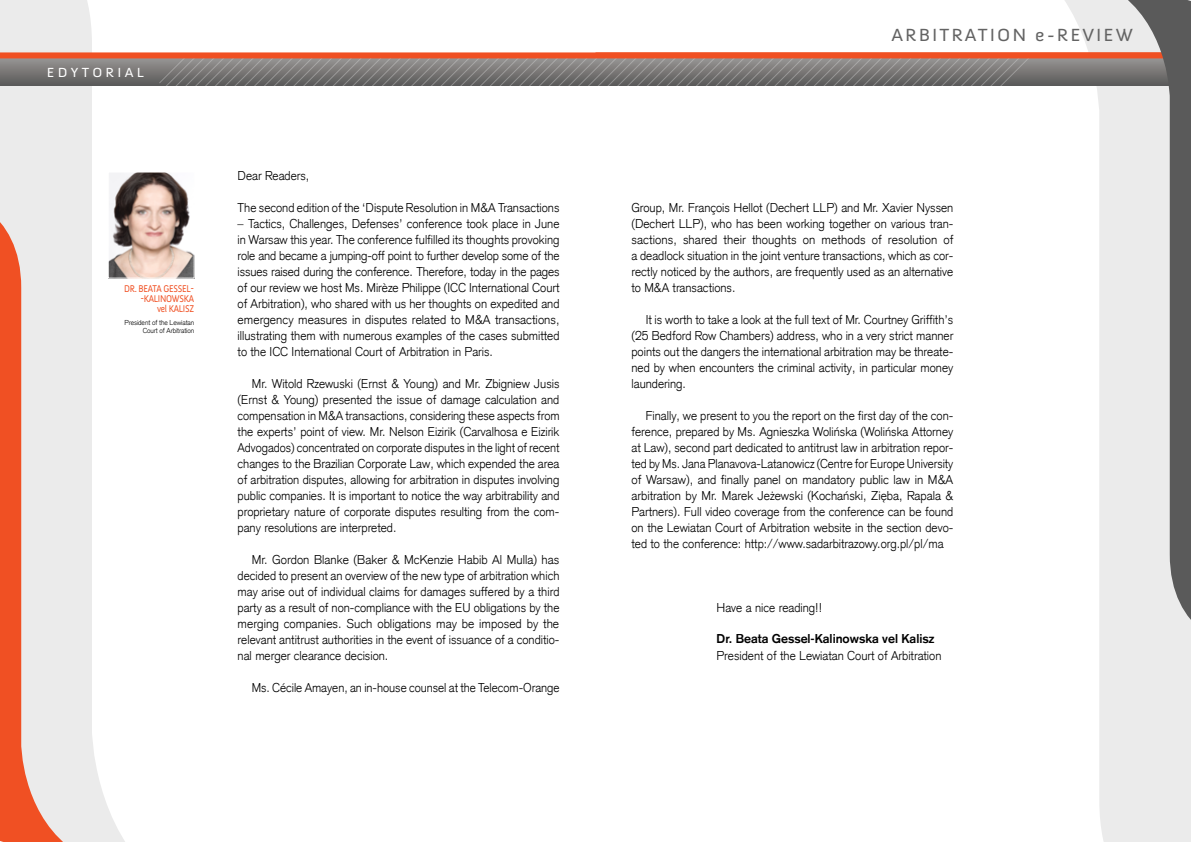
<style>
.page{position:relative;width:1191px;height:842px;background:#fff}
.page>*{position:absolute;margin:0;border:0;box-sizing:border-box;transform-origin:0 0}
.t1{font:18px "Anivers";letter-spacing:.1em;color:#636363;scale:1.1 1}
.t2{font:13.5px "Anivers";letter-spacing:.22em;color:#fff;scale:1.1 1}
.t3{font:300 12.5px/16px "Akzidenz Grotesk CE";color:#000;text-align:justify}
.t4{font:700 12.5px "Akzidenz Grotesk CE";color:#000}
.t5{font:10px/10px "Anivers";letter-spacing:-.03em;color:#f05023;text-align:right;scale:.9 1}
.t6{font:300 7px/8px "Akzidenz Grotesk CE";letter-spacing:-.01em;color:#000;text-align:right}
</style>
<div class="page">
<svg style="left:0;top:0;width:161px;height:842px"></svg>
<svg style="left:1030px;top:0;width:161px;height:842px"></svg>
<img style="left:110px;top:173px;width:83px;height:104px">
<div style="left:108px;top:171px;width:87px;height:108px;border:1px solid #fff"></div>
<svg style="left:0;top:58px;width:159px;height:27px;background:#7a7674"></svg>
<svg style="left:159px;top:58px;width:964px;height:27px;background:#7f7b79"></svg>
<div style="left:0;top:52px;width:1191px;height:6px;background:#f05023"></div>
<svg style="left:0;top:188px;width:67px;height:654px;background:#ecb9aa"></svg>
<svg style="left:1123px;top:0;width:68px;height:654px;background:#bab9b8"></svg>
<p class="t2" style="left:47px;top:65px;width:90px">EDYTORIAL</p>
<p class="t5" style="left:124px;top:283px;width:79px">DR. BEATA GESSEL--KALINOWSKA<br>vel KALISZ</p>
<p class="t6" style="left:124px;top:319px;width:71px">President of the Lewiatan<br>Court of Arbitration</p>
<p class="t3" style="left:238px;top:168px;width:73px">Dear Readers,</p>
<p class="t3" style="left:238px;top:200px;width:323px">The second edition of the ‘Dispute Resolution in M&amp;A Transactions</p>
<p class="t3" style="left:238px;top:216px;width:323px">– Tactics, Challenges, Defenses’ conference took place in June in Warsaw this year. The conference fulfilled its thoughts provoking role and became a jumping-off point to further develop some of the issues raised during the conference. Therefore, today in the pages of our review we host Ms. Mirèze Philippe (ICC International Court of Arbitration), who shared with us her thoughts on expedited and emergency measures in disputes related to M&amp;A transactions, illustrating them with numerous examples of the cases submitted to the ICC International Court of Arbitration in Paris.</p>
<p class="t3" style="left:238px;top:376px;width:323px;text-indent:14px">Mr. Witold Rzewuski (Ernst &amp; Young) and Mr. Zbigniew Jusis (Ernst &amp; Young) presented the issue of damage calculation and compensation in M&amp;A transactions, considering these aspects from the experts’ point of view. Mr. Nelson Eizirik (Carvalhosa e Eizirik Advogados) concentrated on corporate disputes in the light of recent changes to the Brazilian Corporate Law, which expended the area of arbitration disputes, allowing for arbitration in disputes involving public companies. It is important to notice the way arbitrability and proprietary nature of corporate disputes resulting from the com&shy;pany resolutions are interpreted.</p>
<p class="t3" style="left:238px;top:552px;width:323px;text-indent:14px">Mr. Gordon Blanke (Baker &amp; McKenzie Habib Al Mulla) has decided to present an overview of the new type of arbitration which may arise out of individual claims for damages suffered by a third party as a result of non-compliance with the EU obligations by the merging companies. Such obligations may be imposed by the relevant antitrust authorities in the event of issuance of a conditio&shy;nal merger clearance decision.</p>
<p class="t3" style="left:252px;top:680px;width:309px">Ms. Cécile Amayen, an in-house counsel at the Telecom-Orange</p>
<h1 class="t1" style="left:891px;top:25px;width:221px">ARBITRATION e-REVIEW</h1>
<p class="t3" style="left:631px;top:200px;width:323px">Group, Mr. François Hellot (Dechert LLP) and Mr. Xavier Nyssen (Dechert LLP), who has been working together on various tran&shy;sactions, shared their thoughts on methods of resolution of a deadlock situation in the joint venture transactions, which as cor&shy;rectly noticed by the authors, are frequently used as an alternative to M&amp;A transactions.</p>
<p class="t3" style="left:631px;top:312px;width:323px;text-indent:14px">It is worth to take a look at the full text of Mr. Courtney Griffith’s (25 Bedford Row Chambers) address, who in a very strict manner points out the dangers the international arbitration may be threate&shy;ned by when encounters the criminal activity, in particular money laundering.</p>
<p class="t3" style="left:631px;top:408px;width:323px;text-indent:14px">Finally, we present to you the report on the first day of the con&shy;ference, prepared by Ms. Agnieszka Wolińska (Wolińska Attorney at Law), second part dedicated to antitrust law in arbitration repor&shy;ted by Ms. Jana Planavova-Latanowicz (Centre for Europe University of Warsaw), and finally panel on mandatory public law in M&amp;A arbitration by Mr. Marek Jeżewski (Kochański, Zięba, Rapala &amp; Partners). Full video coverage from the conference can be found on the Lewiatan Court of Arbitration website in the section devo&shy;ted to the conference: http://www.sadarbitrazowy.org.pl/pl/ma</p>
<p class="t3" style="left:716px;top:600px;width:107px">Have a nice reading!!</p>
<p class="t4" style="left:716px;top:631px;width:219px">Dr. Beata Gessel-Kalinowska vel Kalisz</p>
<p class="t3" style="left:716px;top:648px;width:226px">President of the Lewiatan Court of Arbitration</p>
</div>
